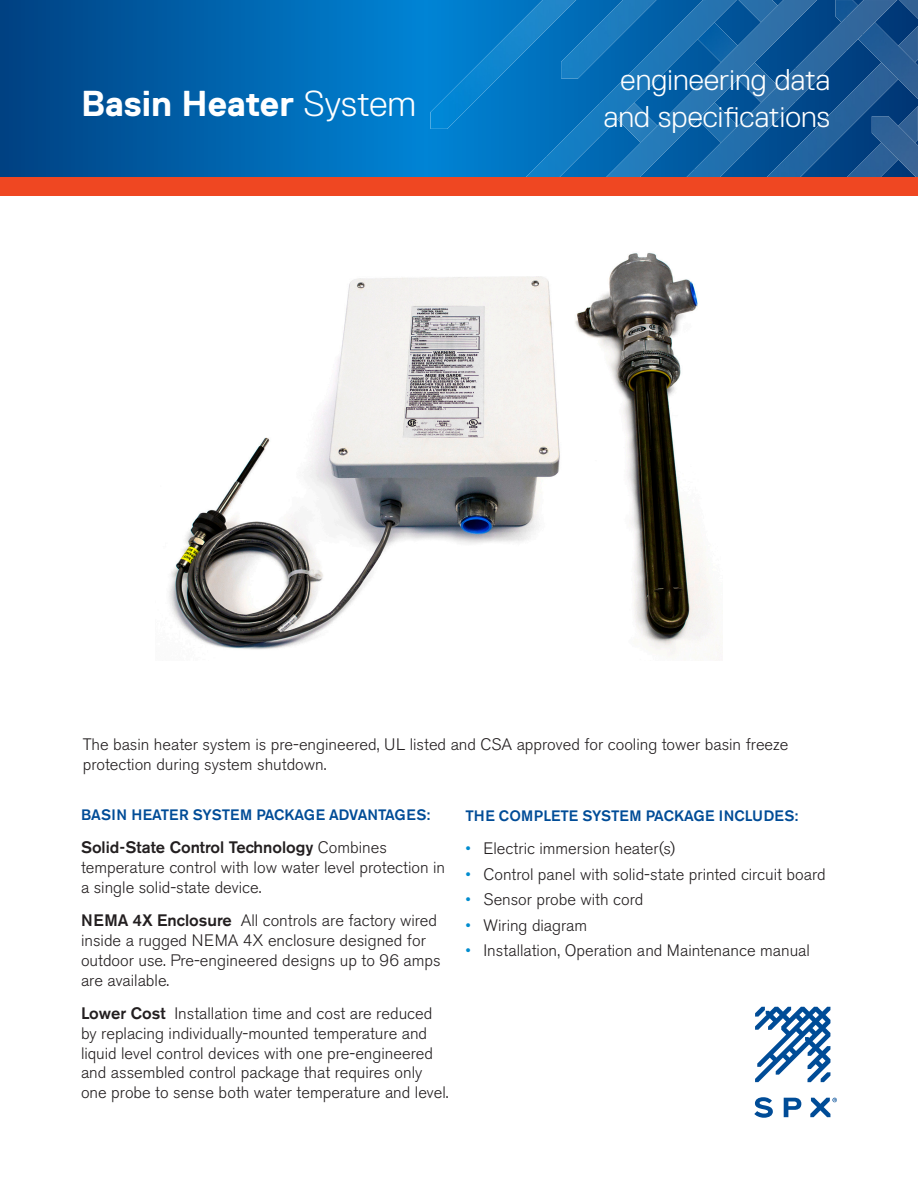
<style>
.page{position:relative;width:918px;height:1188px;background:#fff}
.page>*{position:absolute;margin:0;border:0;box-sizing:border-box;transform-origin:0 0}
.t1{font:700 36px "Replica Std";color:#fff}
.t2{font:300 30px "Replica Std";letter-spacing:.005em;color:#fff}
.Body_Copy_Headline{font:300 16.5px/19.8px "Akzidenz Grotesk BE";color:#231f20}
.Body_Copy_Headline-2{font:500 15px "Akzidenz Grotesk BE";color:#004c97}
.s1{font-weight:300}
.s2{font-weight:500}
.s3{color:#008ccf}
</style>
<div class="page">
<svg style="left:0;top:0;width:836px;height:177px;background:#0063ad"></svg>
<img style="left:431px;top:0;width:145px;height:129px">
<img style="left:561px;top:0;width:92px;height:78px">
<img style="left:707px;top:22px;width:38px;height:81px">
<img style="left:617px;top:137px;width:24px;height:5px">
<img style="left:739px;top:0;width:3px;height:22px">
<img style="left:794px;top:0;width:23px;height:24px">
<img style="left:742px;top:0;width:52px;height:75px">
<img style="left:692px;top:40px;width:52px;height:86px">
<img style="left:641px;top:91px;width:52px;height:85px">
<img style="left:603px;top:142px;width:39px;height:35px">
<img style="left:707px;top:0;width:30px;height:31px">
<img style="left:653px;top:0;width:54px;height:84px">
<img style="left:759px;top:0;width:55px;height:15px">
<img style="left:599px;top:49px;width:55px;height:88px">
<img style="left:546px;top:103px;width:54px;height:74px">
<img style="left:523px;top:156px;width:24px;height:21px">
<img style="left:440px;top:173px;width:54px;height:4px">
<img style="left:764px;top:26px;width:154px;height:151px">
<img style="left:836px;top:0;width:82px;height:99px">
<img style="left:844px;top:106px;width:74px;height:71px">
<img style="left:872px;top:116px;width:46px;height:61px">
<img style="left:846px;top:0;width:51px;height:35px">
<img style="left:795px;top:17px;width:52px;height:85px">
<img style="left:745px;top:67px;width:51px;height:86px">
<img style="left:846px;top:34px;width:17px;height:18px">
<img style="left:694px;top:118px;width:52px;height:59px">
<svg style="left:684px;top:168px;width:11px;height:9px"></svg>
<div style="left:0;top:177px;width:918px;height:19px;background:#ef4722"></div>
<img style="left:169px;top:252px;width:554px;height:407px">
<svg style="left:755px;top:1007px;width:75px;height:75px"></svg>
<svg style="left:754px;top:1097px;width:19px;height:21px"></svg>
<svg style="left:784px;top:1098px;width:17px;height:19px"></svg>
<svg style="left:810px;top:1098px;width:27px;height:19px"></svg>
<p class="t1" style="left:81px;top:83px;width:336px">Basin Heater <span class="s1">System</span></p>
<p class="t2" style="left:621px;top:63px;width:211px">engineering data</p>
<p class="t2" style="left:604px;top:100px;width:228px">and specifications</p>
<p class="Body_Copy_Headline" style="left:83px;top:735px;width:707px">The basin heater system is pre-engineered, UL listed and CSA approved for cooling tower basin freeze protection during system shutdown.</p>
<p class="Body_Copy_Headline-2" style="left:81px;top:806px;width:351px">BASIN HEATER SYSTEM PACKAGE ADVANTAGES:</p>
<p class="Body_Copy_Headline" style="left:81px;top:838px;width:366px"><span class="s2">Solid-State Control Technology</span> Combines temperature control with low water level protection in a single solid-state device.</p>
<p class="Body_Copy_Headline" style="left:81px;top:911px;width:361px"><span class="s2">NEMA 4X Enclosure</span> All controls are factory wired inside a rugged NEMA 4X enclosure designed for outdoor use. Pre-engineered designs up to 96 amps are available.</p>
<p class="Body_Copy_Headline" style="left:81px;top:1004px;width:369px"><span class="s2">Lower Cost</span> Installation time and cost are reduced by replacing individually-mounted temperature and liquid level control devices with one pre-engineered and assembled control package that requires only one probe to sense both water temperature and level.</p>
<p class="Body_Copy_Headline-2" style="left:466px;top:807px;width:334px">THE COMPLETE SYSTEM PACKAGE INCLUDES:</p>
<p class="Body_Copy_Headline" style="left:466px;top:839px;width:211px"><span class="s3">•</span> Electric immersion heater(s)</p>
<p class="Body_Copy_Headline" style="left:466px;top:865px;width:362px"><span class="s3">•</span> Control panel with solid-state printed circuit board</p>
<p class="Body_Copy_Headline" style="left:466px;top:890px;width:179px"><span class="s3">•</span> Sensor probe with cord</p>
<p class="Body_Copy_Headline" style="left:466px;top:916px;width:123px"><span class="s3">•</span> Wiring diagram</p>
<p class="Body_Copy_Headline" style="left:466px;top:941px;width:346px"><span class="s3">•</span> Installation, Operation and Maintenance manual</p>
</div>
